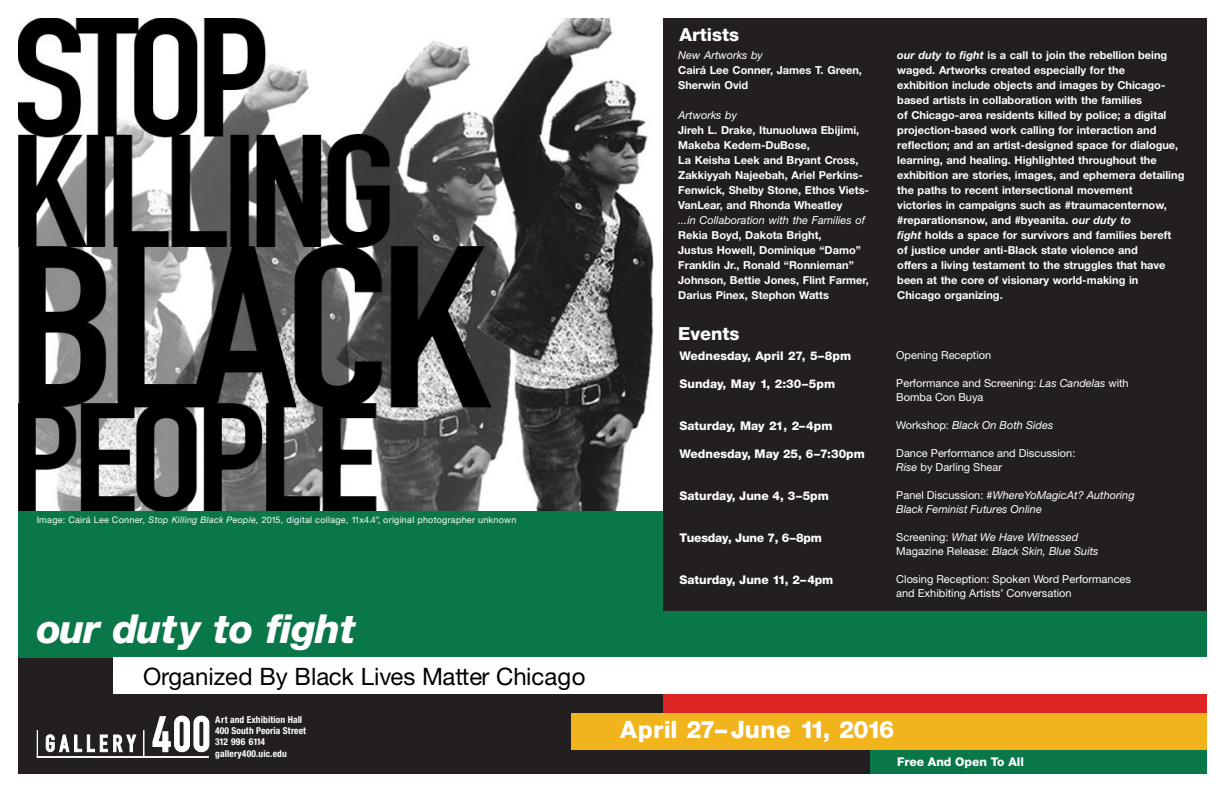
<style>
.page{position:relative;width:1224px;height:792px;background:#fff}
.page>*{position:absolute;margin:0;border:0;box-sizing:border-box;transform-origin:0 0}
.t1{font:italic 800 40px "Helvetica Neue LT Std";letter-spacing:-.01em;color:#fff}
.t2{font:24px "Helvetica Neue LT Std";color:#000}
.t3{font:800 24px "Helvetica Neue LT Std";letter-spacing:-.015em;color:#fff}
.t4{font:800 18px "Helvetica Neue LT Std";color:#fff}
.Paragraph_Style_2{font:800 12px "Helvetica Neue LT Std";color:#fff}
.Paragraph_Style_2-2{font:800 12px "Helvetica Neue LT Std";letter-spacing:-.02em;color:#fff}
.Paragraph_Style_2-3{font:700 11px/15px "Helvetica Neue LT Std";color:#fff}
.Paragraph_Style_2-4{font:italic 11px/14px "Helvetica Neue LT Std";color:#fff}
.t5{font:11px/14px "Helvetica Neue LT Std";color:#fff}
.t6{font:700 condensed 9.5px "Helvetica Neue LT Std";letter-spacing:.01em;color:#fff}
.t7{font:700 condensed 9.5px "Helvetica Neue LT Std";letter-spacing:-.03em;color:#fff}
.t8{font:9px "Helvetica Neue LT Std";letter-spacing:.03em;color:#fff}
.s1{font-style:italic}
.s2{font-style:normal}
</style>
<div class="page">
<div style="left:18px;top:639px;width:1189px;height:135px;background:#231f20"></div>
<div style="left:870px;top:749px;width:337px;height:25px;background:#0a7749"></div>
<div style="left:18px;top:510px;width:1189px;height:147px;background:#0a7749"></div>
<div style="left:664px;top:688px;width:543px;height:26px;background:#de2526"></div>
<img style="left:18px;top:18px;width:646px;height:492px">
<div style="left:664px;top:18px;width:543px;height:593px;background:#231f20"></div>
<svg style="left:152px;top:716px;width:57px;height:36px"></svg>
<svg style="left:37px;top:730px;width:1px;height:26px"></svg>
<svg style="left:143px;top:730px;width:1px;height:26px"></svg>
<hr style="left:37px;top:756px;width:172px;height:2px;background:#fff">
<svg style="left:46px;top:734px;width:91px;height:18px"></svg>
<div style="left:113px;top:657px;width:1094px;height:37px;background:#fff"></div>
<div style="left:571px;top:714px;width:636px;height:36px;background:#f1b41c"></div>
<p class="t8" style="left:37px;top:514px;width:481px">Image: Cairá Lee Conner<span class="s1">, Stop Killing Black People,</span> 2015, digital collage, 11x4.4”, original photographer unknown</p>
<p class="t1" style="left:37px;top:605px;width:321px">our duty to fight</p>
<p class="t2" style="left:143px;top:662px;width:444px">Organized By Black Lives Matter Chicago</p>
<p class="t6" style="left:215px;top:713px;width:88px">Art and Exhibition Hall</p>
<p class="t6" style="left:215px;top:725px;width:92px">400 South Peoria Street</p>
<p class="t7" style="left:215px;top:736px;width:51px">312 996 6114</p>
<p class="t6" style="left:215px;top:748px;width:73px">gallery400.uic.edu</p>
<p class="t4" style="left:680px;top:24px;width:61px">Artists</p>
<p class="Paragraph_Style_2-4" style="left:678px;top:48px;width:86px">New Artworks by</p>
<p class="Paragraph_Style_2-3" style="left:678px;top:63px;width:185px">Cairá Lee Conner, James T. Green,<br>Sherwin Ovid</p>
<p class="Paragraph_Style_2-4" style="left:678px;top:108px;width:60px">Artworks by</p>
<p class="Paragraph_Style_2-3" style="left:678px;top:123px;width:183px">Jireh L. Drake, Itunuoluwa Ebijimi,<br>Makeba Kedem-DuBose,</p>
<p class="Paragraph_Style_2-3" style="left:678px;top:153px;width:182px">La Keisha Leek and Bryant Cross,</p>
<p class="Paragraph_Style_2-3" style="left:678px;top:168px;width:192px">Zakkiyyah Najeebah, Ariel Perkins-<br>Fenwick, Shelby Stone, Ethos Viets-<br>VanLear, and Rhonda Wheatley</p>
<p class="Paragraph_Style_2-4" style="left:678px;top:213px;width:188px">...in Collaboration with the Families of</p>
<p class="Paragraph_Style_2-3" style="left:678px;top:228px;width:145px">Rekia Boyd, Dakota Bright,</p>
<p class="Paragraph_Style_2-3" style="left:678px;top:243px;width:192px">Justus Howell, Dominique “Damo” Franklin Jr., Ronald “Ronnieman” Johnson, Bettie Jones, Flint Farmer, Darius Pinex, Stephon Watts</p>
<p class="t4" style="left:678px;top:323px;width:63px">Events</p>
<p class="Paragraph_Style_2" style="left:679px;top:349px;width:173px">Wednesday, April 27, 5–8pm</p>
<p class="Paragraph_Style_2" style="left:679px;top:377px;width:157px">Sunday, May 1, 2:30–5pm</p>
<p class="Paragraph_Style_2" style="left:679px;top:419px;width:155px">Saturday, May 21, 2–4pm</p>
<p class="Paragraph_Style_2" style="left:679px;top:447px;width:187px">Wednesday, May 25, 6–7:30pm</p>
<p class="Paragraph_Style_2" style="left:679px;top:489px;width:151px">Saturday, June 4, 3–5pm</p>
<p class="Paragraph_Style_2-2" style="left:679px;top:531px;width:144px">Tuesday, June 7, 6–8pm</p>
<p class="Paragraph_Style_2" style="left:679px;top:573px;width:155px">Saturday, June 11, 2–4pm</p>
<p class="Paragraph_Style_2-3" style="left:897px;top:48px;width:272px"><span class="s1">our duty to fight</span> is a call to join the rebellion being waged. Artworks created especially for the</p>
<p class="Paragraph_Style_2-3" style="left:897px;top:78px;width:270px">exhibition include objects and images by Chicago&shy;based artists in collaboration with the families</p>
<p class="Paragraph_Style_2-3" style="left:897px;top:108px;width:289px">of Chicago-area residents killed by police; a digital projection-based work calling for interaction and reflection; and an artist-designed space for dialogue, learning, and healing. Highlighted throughout the exhibition are stories, images, and ephemera detailing the paths to recent intersectional movement</p>
<p class="Paragraph_Style_2-3" style="left:897px;top:198px;width:271px">victories in campaigns such as #traumacenternow, #reparationsnow, and #byeanita. <span class="s1">our duty to</span></p>
<p class="Paragraph_Style_2-3" style="left:897px;top:228px;width:275px"><span class="s1">fight</span> holds a space for survivors and families bereft</p>
<p class="Paragraph_Style_2-3" style="left:897px;top:243px;width:242px">of justice under anti-Black state violence and</p>
<p class="Paragraph_Style_2-3" style="left:897px;top:258px;width:270px">offers a living testament to the struggles that have been at the core of visionary world-making in</p>
<p class="Paragraph_Style_2-3" style="left:897px;top:288px;width:107px">Chicago organizing.</p>
<p class="t5" style="left:896px;top:348px;width:96px">Opening Reception</p>
<p class="t5" style="left:896px;top:376px;width:234px">Performance and Screening: <span class="s1">Las Candelas</span> with<br>Bomba Con Buya</p>
<p class="Paragraph_Style_2-4" style="left:896px;top:418px;width:159px"><span class="s2">Workshop:</span> Black On Both Sides</p>
<p class="t5" style="left:896px;top:446px;width:181px">Dance Performance and Discussion:</p>
<p class="t5" style="left:896px;top:460px;width:107px"><span class="s1">Rise</span> by Darling Shear</p>
<p class="Paragraph_Style_2-4" style="left:896px;top:488px;width:240px"><span class="s2">Panel Discussion:</span> #WhereYoMagicAt? Authoring<br>Black Feminist Futures Online</p>
<p class="Paragraph_Style_2-4" style="left:896px;top:530px;width:183px"><span class="s2">Screening:</span> What We Have Witnessed</p>
<p class="Paragraph_Style_2-4" style="left:896px;top:544px;width:204px"><span class="s2">Magazine Release:</span> Black Skin, Blue Suits</p>
<p class="t5" style="left:896px;top:572px;width:236px">Closing Reception: Spoken Word Performances and Exhibiting Artists’ Conversation</p>
<p class="t3" style="left:620px;top:715px;width:276px">April 27– June 11, 2016</p>
<p class="Paragraph_Style_2" style="left:897px;top:754px;width:128px">Free And Open To All</p>
</div>
